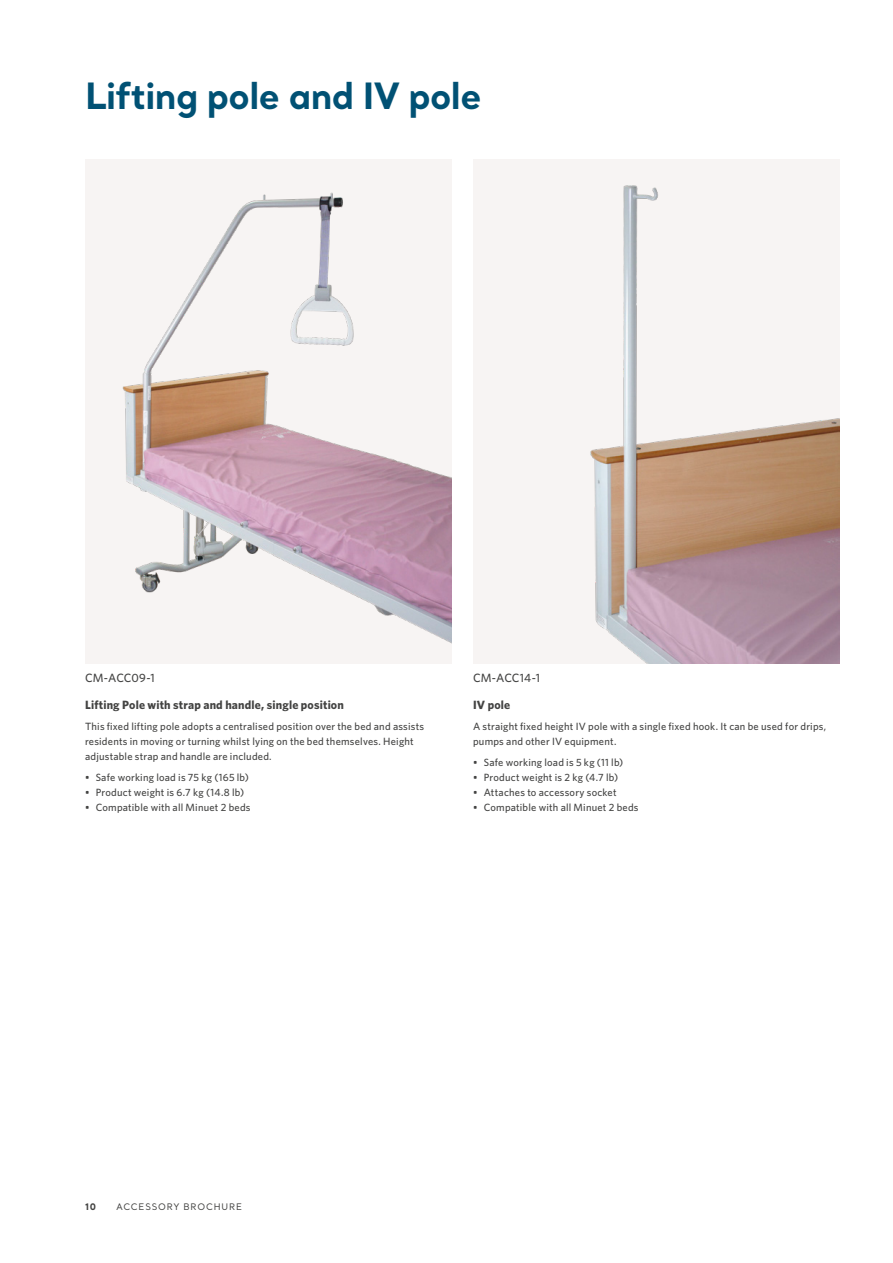
<style>
.page{position:relative;width:893px;height:1263px;background:#fff}
.page>*{position:absolute;margin:0;border:0;box-sizing:border-box;transform-origin:0 0}
.Headline_Santral_Bold_32_36_p{font:700 36px "Santral";letter-spacing:-.015em;color:#015174}
.Body_copy_Whitney_Medium_9_12_pt{font:700 12px "Whitney";letter-spacing:.015em;color:#434342}
.Caption_Whitney_Medium_8_11_pt{font:500 12px "Whitney";letter-spacing:.005em;color:#434342}
.Body_copy_Whitney_Medium_9_12_pt-2{font:500 10.5px/15px "Whitney";letter-spacing:.02em;color:#434342}
.t1{font:9px "Santral";letter-spacing:.09em;color:#434342}
.t2{font:700 9px "Santral";color:#434342}
</style>
<div class="page">
<div style="left:85px;top:159px;width:367px;height:504px;background:#f7f4f3"></div>
<img style="left:122px;top:192px;width:330px;height:452px">
<div style="left:473px;top:159px;width:367px;height:504px;background:#f7f4f3"></div>
<img style="left:590px;top:185px;width:250px;height:478px">
<p class="Headline_Santral_Bold_32_36_p" style="left:85px;top:71px;width:398px">Lifting pole and IV pole</p>
<p class="Caption_Whitney_Medium_8_11_pt" style="left:85px;top:670px;width:71px">CM-ACC09-1</p>
<p class="Body_copy_Whitney_Medium_9_12_pt" style="left:85px;top:696px;width:260px">Lifting Pole with strap and handle, single position</p>
<p class="Body_copy_Whitney_Medium_9_12_pt-2" style="left:85px;top:719px;width:341px">This fixed lifting pole adopts a centralised position over the bed and assists residents in moving or turning whilst lying on the bed themselves. Height adjustable strap and handle are included.</p>
<p class="Body_copy_Whitney_Medium_9_12_pt-2" style="left:85px;top:770px;width:165px">• Safe working load is 75 kg (165 lb)</p>
<p class="Body_copy_Whitney_Medium_9_12_pt-2" style="left:85px;top:785px;width:161px">• Product weight is 6.7 kg (14.8 lb)</p>
<p class="Body_copy_Whitney_Medium_9_12_pt-2" style="left:85px;top:800px;width:167px">• Compatible with all Minuet 2 beds</p>
<p class="Caption_Whitney_Medium_8_11_pt" style="left:473px;top:670px;width:68px">CM-ACC14-1</p>
<p class="Body_copy_Whitney_Medium_9_12_pt" style="left:473px;top:696px;width:39px">IV pole</p>
<p class="Body_copy_Whitney_Medium_9_12_pt-2" style="left:473px;top:719px;width:355px">A straight fixed height IV pole with a single fixed hook. It can be used for drips, pumps and other IV equipment.</p>
<p class="Body_copy_Whitney_Medium_9_12_pt-2" style="left:473px;top:755px;width:152px">• Safe working load is 5 kg (11 lb)</p>
<p class="Body_copy_Whitney_Medium_9_12_pt-2" style="left:473px;top:770px;width:147px">• Product weight is 2 kg (4.7 lb)</p>
<p class="Body_copy_Whitney_Medium_9_12_pt-2" style="left:473px;top:785px;width:145px">• Attaches to accessory socket</p>
<p class="Body_copy_Whitney_Medium_9_12_pt-2" style="left:473px;top:800px;width:167px">• Compatible with all Minuet 2 beds</p>
<p class="t2" style="left:85px;top:1200px;width:13px">10</p>
<p class="t1" style="left:116px;top:1201px;width:128px">ACCESSORY BROCHURE</p>
</div>
